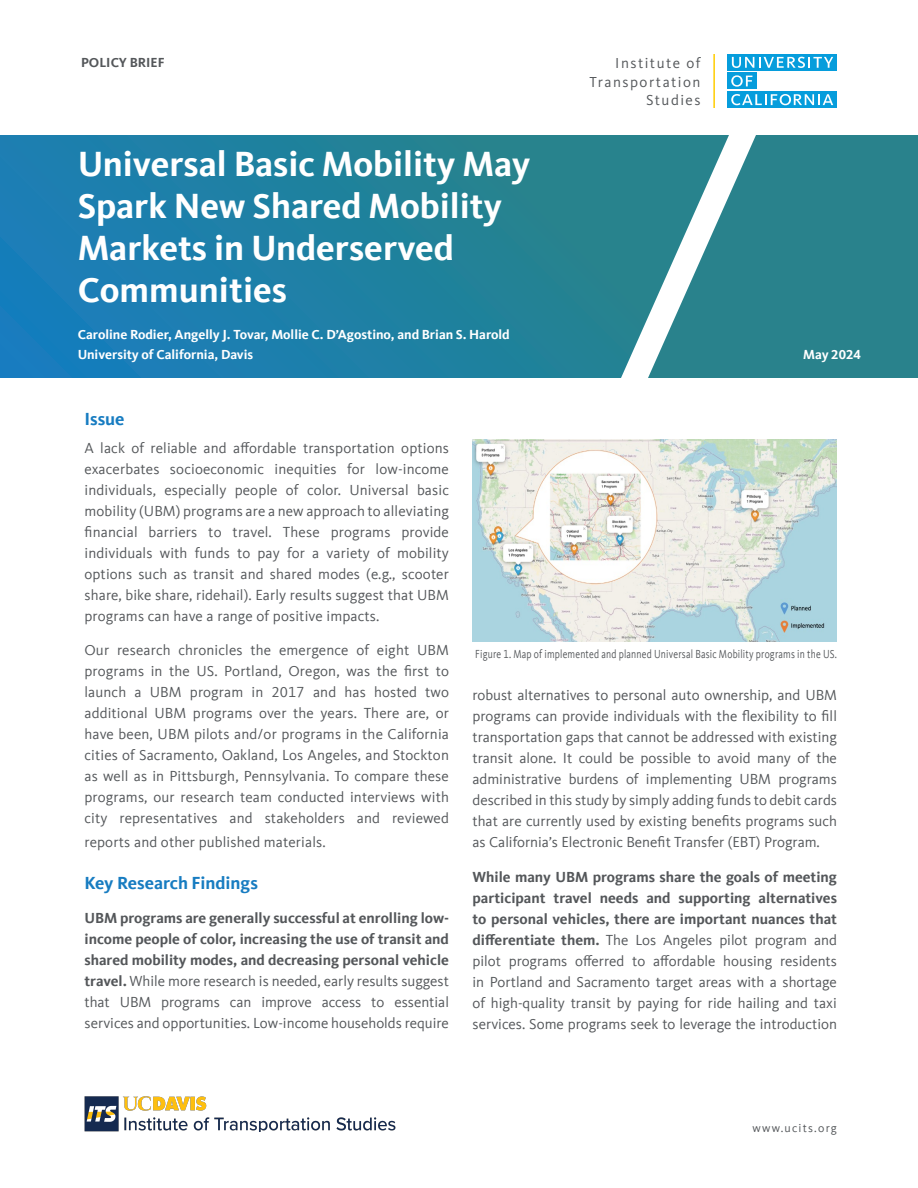
<style>
.page{position:relative;width:918px;height:1188px;background:#fff}
.page>*{position:absolute;margin:0;border:0;box-sizing:border-box;transform-origin:0 0}
.t1{font:700 36px/42px "Kievit Offc Pro";color:#fff}
.Body{font:700 18px "Kievit Offc Pro";color:#177cc1}
.Body-2{font:15px/21px "Kievit Offc Pro";letter-spacing:.01em;color:#54575a;text-align:justify}
.Body-3{font:700 15px/21px "Kievit Offc Pro";color:#54575a;text-align:justify}
.Body-4{font:15px "Kievit Offc Pro";letter-spacing:.1em;color:#54575a}
.Author{font:700 13.5px "Kievit Offc Pro";color:#fff}
.t2{font:700 13.5px "Kievit Offc Pro";color:#54575a}
.Date{font:700 13.5px "Kievit Offc Pro";color:#fff}
.Figure_Caption{font:12px "Kievit Offc Pro";letter-spacing:.02em;color:#54575a;scale:.8 1}
.Figure_Caption-2{font:12px "Kievit Offc Pro";letter-spacing:.1em;color:#54575a}
.s1{font-weight:400}
.s2{font-weight:700}
</style>
<div class="page">
<img style="left:84px;top:1096px;width:311px;height:35px">
<svg style="left:0;top:135px;width:648px;height:243px;background:#2080a2"></svg>
<svg style="left:648px;top:135px;width:270px;height:243px;background:#3b8d96"></svg>
<img style="left:472px;top:439px;width:365px;height:203px">
<div style="left:728px;top:73px;width:29px;height:16px;background:#069ddc"></div>
<div style="left:728px;top:54px;width:109px;height:17px;background:#069ddc"></div>
<div style="left:728px;top:91px;width:109px;height:17px;background:#069ddc"></div>
<svg style="left:732px;top:57px;width:101px;height:11px"></svg>
<svg style="left:731px;top:94px;width:102px;height:11px"></svg>
<svg style="left:731px;top:75px;width:21px;height:12px"></svg>
<hr style="left:713px;top:54px;width:2px;height:54px;background:#fc0">
<p class="t2" style="left:81px;top:55px;width:85px">POLICY BRIEF</p>
<p class="Body-4" style="left:615px;top:54px;width:87px">Institute of</p>
<p class="Body-4" style="left:646px;top:91px;width:56px">Studies</p>
<p class="Body-4" style="left:590px;top:73px;width:113px">Transportation</p>
<p class="t1" style="left:78px;top:143px;width:454px">Universal Basic Mobility May<br>Spark New Shared Mobility<br>Markets in Underserved<br>Communities</p>
<p class="Author" style="left:78px;top:327px;width:434px">Caroline Rodier, Angelly J. Tovar, Mollie C. D’Agostino, and Brian S. Harold</p>
<p class="Author" style="left:78px;top:346px;width:177px">University of California, Davis</p>
<p class="Date" style="left:803px;top:346px;width:59px">May 2024</p>
<p class="Body" style="left:84px;top:408px;width:42px">Issue</p>
<p class="Body-2" style="left:84px;top:437px;width:366px">A lack of reliable and affordable transportation options exacerbates socioeconomic inequities for low-income individuals, especially people of color. Universal basic mobility (UBM) programs are a new approach to alleviating financial barriers to travel. These programs provide individuals with funds to pay for a variety of mobility options such as transit and shared modes (e.g., scooter share, bike share, ridehail). Early results suggest that UBM programs can have a range of positive impacts.</p>
<p class="Body-2" style="left:84px;top:640px;width:366px">Our research chronicles the emergence of eight UBM programs in the US. Portland, Oregon, was the first to launch a UBM program in 2017 and has hosted two additional UBM programs over the years. There are, or have been, UBM pilots and/or programs in the California cities of Sacramento, Oakland, Los Angeles, and Stockton as well as in Pittsburgh, Pennsylvania. To compare these programs, our research team conducted interviews with city representatives and stakeholders and reviewed</p>
<p class="Body-2" style="left:84px;top:831px;width:243px">reports and other published materials.</p>
<p class="Body" style="left:84px;top:872px;width:175px">Key Research Findings</p>
<p class="Body-3" style="left:84px;top:908px;width:366px">UBM programs are generally successful at enrolling low&shy;income people of color, increasing the use of transit and shared mobility modes, and decreasing personal vehicle travel. <span class="s1">While more research is needed, early results suggest that UBM programs can improve access to essential services and opportunities. Low-income households require</span></p>
<p class="Figure_Caption" style="left:475px;top:646px;width:454px">Figure 1. Map of implemented and planned Universal Basic Mobility programs in the US.</p>
<p class="Body-2" style="left:472px;top:685px;width:366px">robust alternatives to personal auto ownership, and UBM programs can provide individuals with the flexibility to fill transportation gaps that cannot be addressed with existing transit alone. It could be possible to avoid many of the administrative burdens of implementing UBM programs described in this study by simply adding funds to debit cards that are currently used by existing benefits programs such as California’s Electronic Benefit Transfer (EBT) Program.</p>
<p class="Body-2" style="left:472px;top:866px;width:366px"><span class="s2">While many UBM programs share the goals of meeting participant travel needs and supporting alternatives to personal vehicles, there are important nuances that differentiate them.</span> The Los Angeles pilot program and pilot programs offerred to affordable housing residents in Portland and Sacramento target areas with a shortage of high-quality transit by paying for ride hailing and taxi services. Some programs seek to leverage the introduction</p>
<p class="Figure_Caption-2" style="left:753px;top:1121px;width:86px">www.ucits.org</p>
</div>
